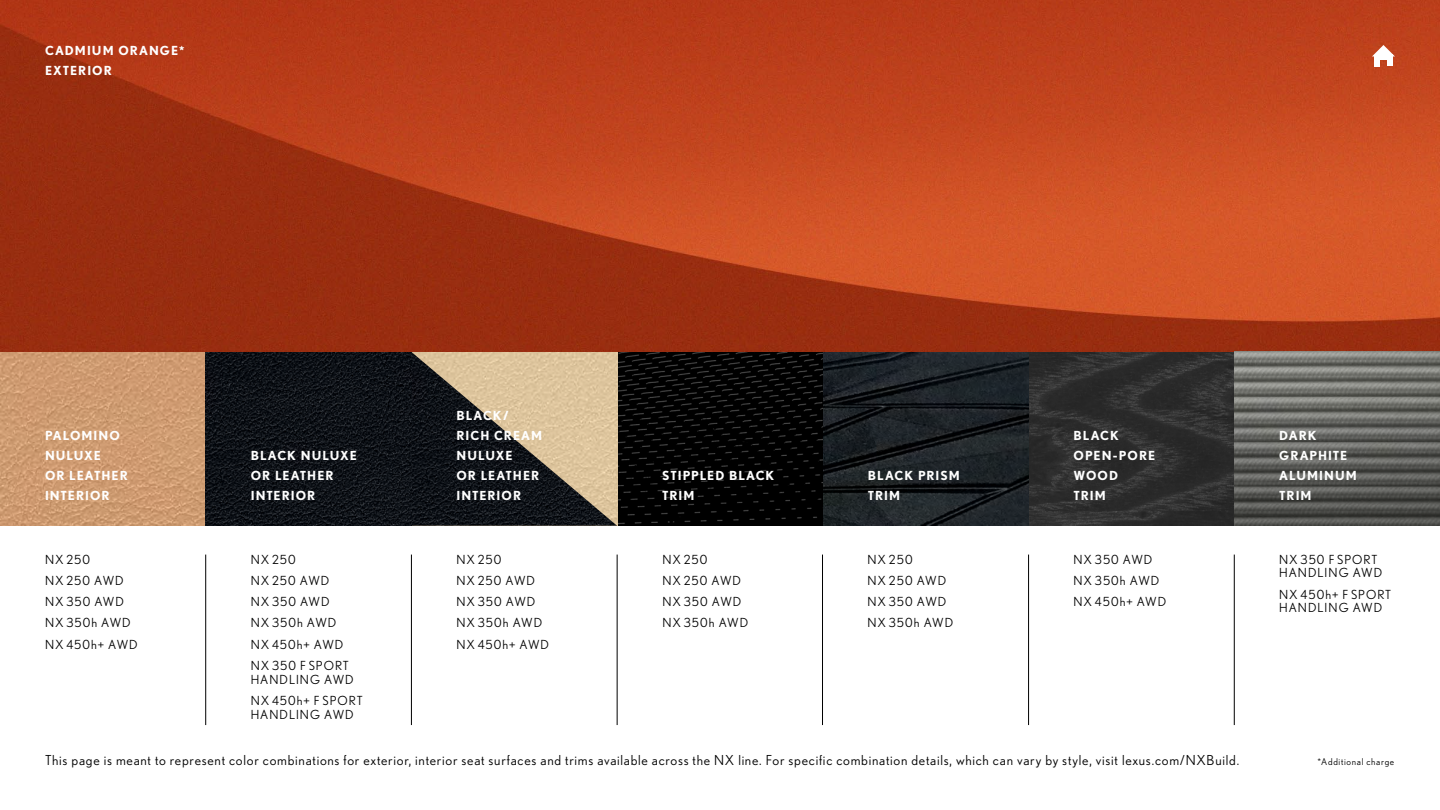
<style>
.page{position:relative;width:1440px;height:810px;background:#fff}
.page>*{position:absolute;margin:0;border:0;box-sizing:border-box;transform-origin:0 0}
.Captions{font:13.75px "Nobel";letter-spacing:.055em;color:#000}
.Swatches_Model_callo{font:12.5px/13.8px "Nobel";letter-spacing:.075em;color:#000}
.Swatches_Name_interi{font:700 12.5px/20px "Nobel";letter-spacing:.08em;color:#fff}
.Swatches_Name_exteri{font:700 12.5px "Nobel";letter-spacing:.085em;color:#fff}
.Disclaimer{font:9.38px "Nobel";letter-spacing:.075em;color:#000}
</style>
<div class="page">
<img style="left:0;top:352px;width:411px;height:174px">
<img style="left:411px;top:352px;width:1029px;height:174px">
<img style="left:0;top:0;width:1440px;height:352px">
<hr style="left:1234px;top:555px;width:1px;height:170px;background:#000">
<hr style="left:1028px;top:555px;width:1px;height:170px;background:#000">
<hr style="left:822px;top:555px;width:1px;height:170px;background:#000">
<hr style="left:617px;top:555px;width:1px;height:170px;background:#000">
<hr style="left:411px;top:555px;width:1px;height:170px;background:#000">
<hr style="left:205px;top:555px;width:1px;height:170px;background:#000">
<svg style="left:1372px;top:45px;width:23px;height:11px"></svg>
<div style="left:1374px;top:55px;width:6px;height:11px;background:#fff"></div>
<div style="left:1387px;top:55px;width:6px;height:11px;background:#fff"></div>
<div style="left:1379px;top:54px;width:11px;height:6px;background:#fff"></div>
<p class="Swatches_Name_exteri" style="left:45px;top:43px;width:141px">CADMIUM ORANGE*</p>
<p class="Swatches_Name_exteri" style="left:45px;top:63px;width:68px">EXTERIOR</p>
<p class="Swatches_Name_interi" style="left:45px;top:426px;width:84px">PALOMINO<br>NULUXE<br>OR LEATHER</p>
<p class="Swatches_Name_interi" style="left:45px;top:486px;width:66px">INTERIOR</p>
<p class="Swatches_Model_callo" style="left:45px;top:552px;width:47px">NX 250</p>
<p class="Swatches_Model_callo" style="left:45px;top:573px;width:80px">NX 250 AWD</p>
<p class="Swatches_Model_callo" style="left:45px;top:595px;width:80px">NX 350 AWD</p>
<p class="Swatches_Model_callo" style="left:45px;top:616px;width:87px">NX 350h AWD</p>
<p class="Swatches_Model_callo" style="left:45px;top:637px;width:94px">NX 450h+ AWD</p>
<p class="Swatches_Name_interi" style="left:251px;top:446px;width:108px">BLACK NULUXE<br>OR LEATHER</p>
<p class="Swatches_Name_interi" style="left:251px;top:486px;width:66px">INTERIOR</p>
<p class="Swatches_Model_callo" style="left:251px;top:552px;width:47px">NX 250</p>
<p class="Swatches_Model_callo" style="left:251px;top:573px;width:80px">NX 250 AWD</p>
<p class="Swatches_Model_callo" style="left:251px;top:595px;width:80px">NX 350 AWD</p>
<p class="Swatches_Model_callo" style="left:251px;top:616px;width:87px">NX 350h AWD</p>
<p class="Swatches_Model_callo" style="left:251px;top:637px;width:94px">NX 450h+ AWD</p>
<p class="Swatches_Model_callo" style="left:251px;top:658px;width:104px">NX 350 F SPORT<br>HANDLING AWD</p>
<p class="Swatches_Model_callo" style="left:251px;top:693px;width:113px">NX 450h+ F SPORT<br>HANDLING AWD</p>
<p class="Swatches_Name_interi" style="left:456px;top:406px;width:87px">BLACK/<br>RICH CREAM<br>NULUXE<br>OR LEATHER</p>
<p class="Swatches_Name_interi" style="left:456px;top:486px;width:66px">INTERIOR</p>
<p class="Swatches_Model_callo" style="left:456px;top:552px;width:47px">NX 250</p>
<p class="Swatches_Model_callo" style="left:456px;top:573px;width:80px">NX 250 AWD</p>
<p class="Swatches_Model_callo" style="left:456px;top:595px;width:80px">NX 350 AWD</p>
<p class="Swatches_Model_callo" style="left:456px;top:616px;width:87px">NX 350h AWD</p>
<p class="Swatches_Model_callo" style="left:456px;top:637px;width:94px">NX 450h+ AWD</p>
<p class="Swatches_Name_interi" style="left:662px;top:466px;width:114px">STIPPLED BLACK<br>TRIM</p>
<p class="Swatches_Model_callo" style="left:662px;top:552px;width:47px">NX 250</p>
<p class="Swatches_Model_callo" style="left:662px;top:573px;width:80px">NX 250 AWD</p>
<p class="Swatches_Model_callo" style="left:662px;top:595px;width:80px">NX 350 AWD</p>
<p class="Swatches_Model_callo" style="left:662px;top:616px;width:87px">NX 350h AWD</p>
<p class="Swatches_Name_interi" style="left:868px;top:466px;width:94px">BLACK PRISM</p>
<p class="Swatches_Name_interi" style="left:868px;top:486px;width:34px">TRIM</p>
<p class="Swatches_Model_callo" style="left:868px;top:552px;width:47px">NX 250</p>
<p class="Swatches_Model_callo" style="left:868px;top:573px;width:80px">NX 250 AWD</p>
<p class="Swatches_Model_callo" style="left:868px;top:595px;width:80px">NX 350 AWD</p>
<p class="Swatches_Model_callo" style="left:868px;top:616px;width:87px">NX 350h AWD</p>
<p class="Swatches_Name_interi" style="left:1074px;top:426px;width:83px">BLACK<br>OPEN-PORE<br>WOOD</p>
<p class="Swatches_Name_interi" style="left:1074px;top:486px;width:34px">TRIM</p>
<p class="Swatches_Model_callo" style="left:1074px;top:552px;width:80px">NX 350 AWD</p>
<p class="Swatches_Model_callo" style="left:1074px;top:573px;width:87px">NX 350h AWD</p>
<p class="Swatches_Model_callo" style="left:1074px;top:595px;width:94px">NX 450h+ AWD</p>
<p class="Swatches_Name_interi" style="left:1279px;top:426px;width:79px">DARK<br>GRAPHITE<br>ALUMINUM</p>
<p class="Swatches_Name_interi" style="left:1279px;top:486px;width:34px">TRIM</p>
<p class="Swatches_Model_callo" style="left:1279px;top:552px;width:104px">NX 350 F SPORT<br>HANDLING AWD</p>
<p class="Swatches_Model_callo" style="left:1279px;top:587px;width:113px">NX 450h+ F SPORT<br>HANDLING AWD</p>
<p class="Captions" style="left:45px;top:752px;width:1196px">This page is meant to represent color combinations for exterior, interior seat surfaces and trims available across the NX line. For specific combination details, which can vary by style, visit lexus.com/NXBuild.</p>
<p class="Disclaimer" style="left:1318px;top:756px;width:78px">*Additional charge</p>
</div>
